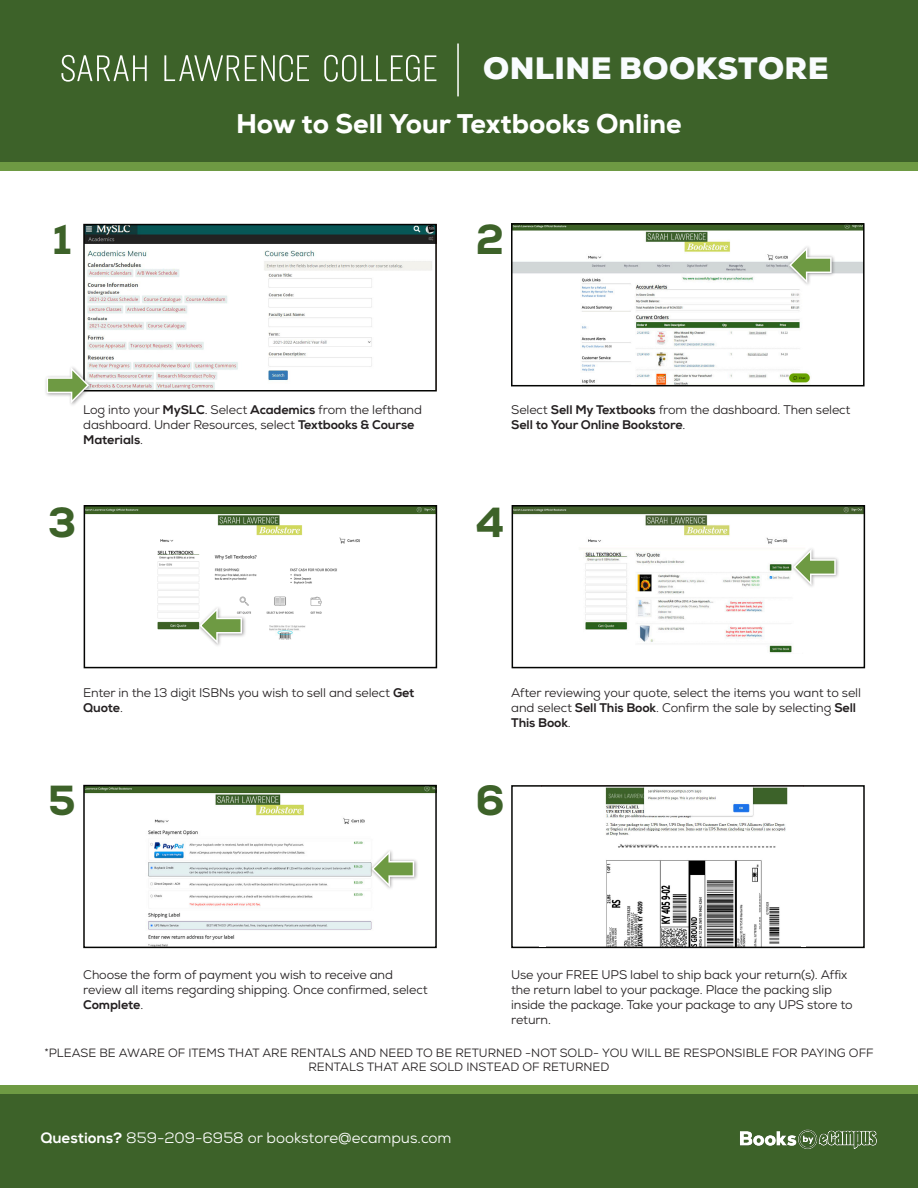
<style>
.page{position:relative;width:918px;height:1188px;background:#fff}
.page>*{position:absolute;margin:0;border:0;box-sizing:border-box;transform-origin:0 0}
.t1{font:800 42px "Nexa";color:#3d6229}
.t2{font:900 30px "Nexa";letter-spacing:.015em;color:#f9fcfe}
.t3{font:800 27px "Nexa";color:#fff}
.t4{font:15px "Nexa";color:#fff}
.t5{font:12.6px/15px "Nexa";letter-spacing:-.01em;color:#231f20}
.t6{font:800 12.6px/15px "Nexa";letter-spacing:-.01em;color:#231f20}
.t7{font:12px/14.4px "Nexa";color:#231f20;text-align:center}
.s1{font-weight:800}
.s2{font-weight:400}
</style>
<div class="page">
<div style="left:0;top:1093px;width:918px;height:95px;background:#3d6229"></div>
<img style="left:740px;top:1129px;width:137px;height:20px">
<div style="left:0;top:1085px;width:918px;height:9px;background:#6e9a43"></div>
<img style="left:87px;top:508px;width:347px;height:132px">
<div style="left:84px;top:505px;width:353px;height:163px;border:2px solid #040503"></div>
<img style="left:515px;top:508px;width:347px;height:145px">
<div style="left:512px;top:505px;width:353px;height:163px;border:2px solid #040503"></div>
<div style="left:791px;top:546px;width:49px;height:43px;background:#231f20;opacity:.45"></div>
<svg style="left:793px;top:549px;width:43px;height:36px"></svg>
<img style="left:605px;top:788px;width:183px;height:157px">
<div style="left:511px;top:785px;width:354px;height:163px;border:2px solid #040503"></div>
<img style="left:86px;top:788px;width:348px;height:157px">
<div style="left:83px;top:785px;width:354px;height:163px;border:2px solid #040503"></div>
<div style="left:369px;top:848px;width:50px;height:43px;background:#231f20;opacity:.45"></div>
<svg style="left:372px;top:851px;width:42px;height:36px"></svg>
<img style="left:86px;top:227px;width:348px;height:162px">
<div style="left:83px;top:224px;width:354px;height:168px;border:2px solid #040503"></div>
<img style="left:514px;top:226px;width:348px;height:157px">
<div style="left:511px;top:223px;width:354px;height:163px;border:2px solid #040503"></div>
<div style="left:197px;top:605px;width:49px;height:42px;background:#231f20;opacity:.45"></div>
<svg style="left:199px;top:607px;width:43px;height:37px"></svg>
<div style="left:44px;top:365px;width:49px;height:42px;background:#231f20;opacity:.45"></div>
<svg style="left:47px;top:367px;width:42px;height:37px"></svg>
<div style="left:0;top:0;width:918px;height:166px;background:#3d6229"></div>
<div style="left:0;top:162px;width:918px;height:9px;background:#6e9a43"></div>
<hr style="left:457px;top:43px;width:2px;height:53px;background:#fff">
<svg style="left:324px;top:55px;width:112px;height:27px"></svg>
<svg style="left:61px;top:55px;width:86px;height:27px"></svg>
<svg style="left:164px;top:55px;width:145px;height:27px"></svg>
<div style="left:787px;top:244px;width:49px;height:43px;background:#231f20;opacity:.45"></div>
<svg style="left:789px;top:247px;width:43px;height:36px"></svg>
<div style="left:531px;top:305px;width:48px;height:10px;background:#fff"></div>
<div style="left:103px;top:587px;width:42px;height:12px;background:#fff"></div>
<div style="left:801px;top:787px;width:5px;height:160px;background:#fff"></div>
<div style="left:539px;top:787px;width:7px;height:160px;background:#fff"></div>
<p class="t2" style="left:483px;top:48px;width:347px">ONLINE BOOKSTORE</p>
<p class="t1" style="left:53px;top:213px;width:21px">1</p>
<p class="t3" style="left:236px;top:106px;width:447px">How to Sell Your Textbooks Online</p>
<p class="t1" style="left:476px;top:213px;width:30px">2</p>
<p class="t5" style="left:83px;top:403px;width:340px">Log into your <span class="s1">MySLC</span>. Select <span class="s1">Academics</span> from the lefthand dashboard. Under Resources, select <span class="s1">Textbooks &amp; Course<br>Materials</span>.</p>
<p class="t6" style="left:511px;top:403px;width:341px"><span class="s2">Select</span> Sell My Textbooks <span class="s2">from the dashboard. Then select<br></span>Sell to Your Online Bookstore<span class="s2">.</span></p>
<p class="t1" style="left:48px;top:496px;width:30px">3</p>
<p class="t1" style="left:476px;top:496px;width:30px">4</p>
<p class="t5" style="left:83px;top:685px;width:333px">Enter in the 13 digit ISBNs you wish to sell and select <span class="s1">Get<br>Quote</span>.</p>
<p class="t5" style="left:511px;top:685px;width:351px">After reviewing your quote, select the items you want to sell and select <span class="s1">Sell This Book</span>. Confirm the sale by selecting <span class="s1">Sell<br>This Book</span>.</p>
<p class="t1" style="left:48px;top:773px;width:29px">5</p>
<p class="t1" style="left:475px;top:773px;width:31px">6</p>
<p class="t5" style="left:83px;top:967px;width:346px">Choose the form of payment you wish to receive and review all items regarding shipping. Once confirmed, select<br><span class="s1">Complete</span>.</p>
<p class="t5" style="left:511px;top:967px;width:343px">Use your FREE UPS label to ship back your return(s). Affix the return label to your package. Place the packing slip inside the package. Take your package to any UPS store to return.</p>
<p class="t7" style="left:44px;top:1046px;width:831px">*PLEASE BE AWARE OF ITEMS THAT ARE RENTALS AND NEED TO BE RETURNED -NOT SOLD- YOU WILL BE RESPONSIBLE FOR PAYING OFF<br>RENTALS THAT ARE SOLD INSTEAD OF RETURNED</p>
<p class="t4" style="left:40px;top:1128px;width:413px"><span class="s1">Questions?</span> 859-209-6958 or bookstore@ecampus.com</p>
</div>
